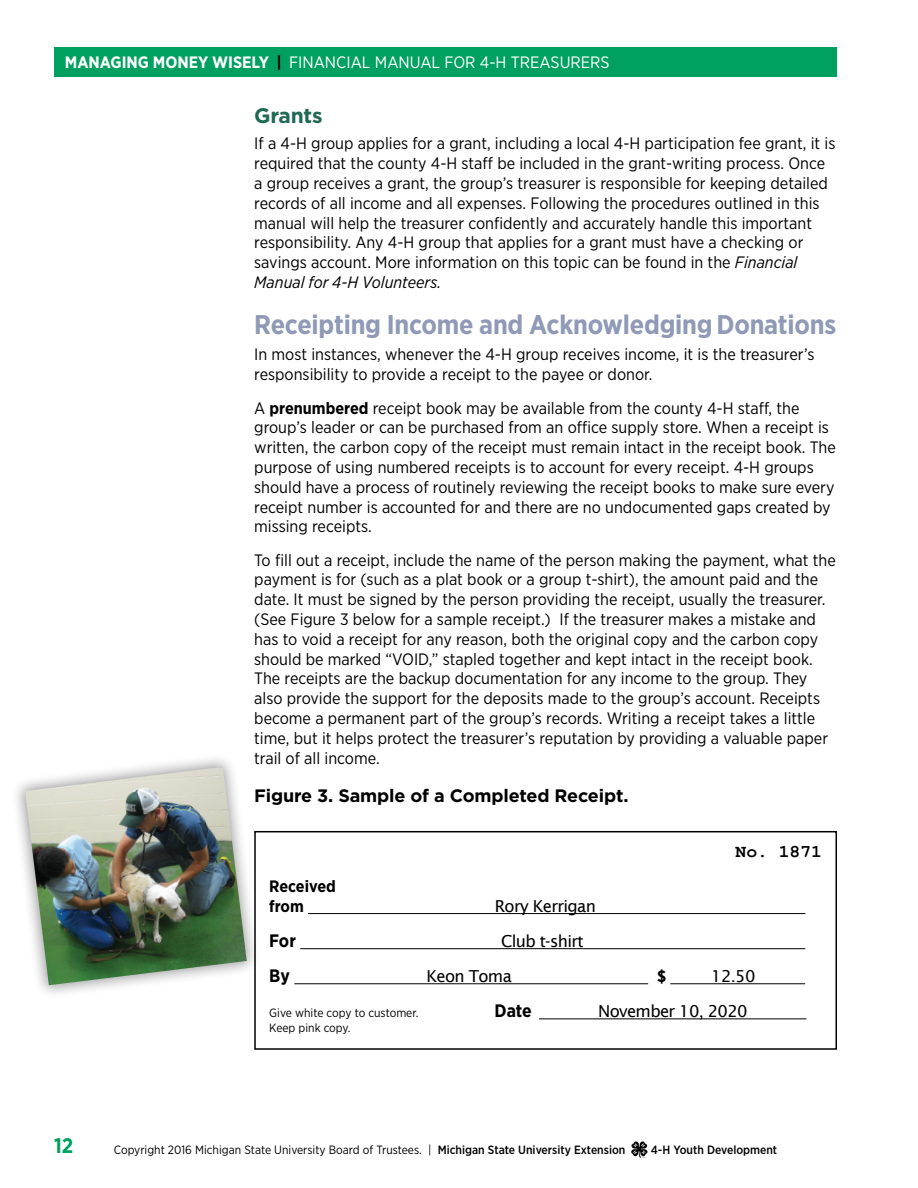
<style>
.page{position:relative;width:918px;height:1188px;background:#fff}
.page>*{position:absolute;margin:0;border:0;box-sizing:border-box;transform-origin:0 0}
.t1{font:700 27px "Gotham Narrow";letter-spacing:-.01em;color:#909ab7}
.t2{font:700 21px "Gotham";letter-spacing:-.01em;color:#1f6955}
.t3{font:700 21px "Gotham Narrow";color:#00a160}
.Figure_Caption{font:700 18px "Gotham";letter-spacing:-.01em;color:#000}
.Body{font:700 18px "Gotham Narrow";letter-spacing:-.005em;color:#000}
.t4{font:700 18px "Courier New";color:#000}
.Body-2{font:16.5px/19.8px "Gotham Narrow";color:#000}
.t5{font:16.5px "Gotham Narrow";color:#fff}
.Body-3{font:16.5px "Lucida Sans";letter-spacing:-.04em;color:#000}
.Body-4{font:700 16.5px/19.8px "Gotham Narrow";color:#000}
.Body-5{font:12px "Gotham Narrow";color:#000}
.t6{font:500 12px "Gotham Narrow";color:#000}
.s1{font-weight:700}
.s2{font-weight:700;color:#000}
.s3{font-style:italic}
.s4{font-weight:500}
</style>
<div class="page">
<img style="left:632px;top:1141px;width:16px;height:16px">
<div style="left:54px;top:47px;width:783px;height:30px;background:#00a160"></div>
<div style="left:11px;top:753px;width:250px;height:246px;background:#000;opacity:.4"></div>
<img style="left:25px;top:767px;width:222px;height:218px">
<hr style="left:308px;top:913px;width:497px;height:1px;background:#000">
<hr style="left:300px;top:948px;width:201px;height:1px;background:#000">
<hr style="left:501px;top:948px;width:83px;height:1px;background:#000">
<hr style="left:584px;top:948px;width:221px;height:1px;background:#000">
<hr style="left:294px;top:983px;width:354px;height:1px;background:#000">
<hr style="left:670px;top:983px;width:135px;height:1px;background:#000">
<hr style="left:539px;top:1018px;width:267px;height:1px;background:#000">
<div style="left:254px;top:831px;width:583px;height:219px;border:2px solid #000"></div>
<p class="t5" style="left:65px;top:52px;width:546px"><span class="s1">MANAGING MONEY WISELY</span> <span class="s2">|</span> FINANCIAL MANUAL FOR 4-H TREASURERS</p>
<h4 class="t2" style="left:254px;top:101px;width:70px">Grants</h4>
<p class="Body-2" style="left:254px;top:133px;width:583px">If a 4-H group applies for a grant, including a local 4-H participation fee grant, it is required that the county 4-H staff be included in the grant-writing process. Once a group receives a grant, the group’s treasurer is responsible for keeping detailed records of all income and all expenses. Following the procedures outlined in this manual will help the treasurer confidently and accurately handle this important responsibility. Any 4-H group that applies for a grant must have a checking or savings account. More information on this topic can be found in the <span class="s3">Financial Manual for 4-H Volunteers.</span></p>
<h3 class="t1" style="left:254px;top:307px;width:584px">Receipting Income and Acknowledging Donations</h3>
<p class="Body-2" style="left:254px;top:344px;width:562px">In most instances, whenever the 4-H group receives income, it is the treasurer’s responsibility to provide a receipt to the payee or donor.</p>
<p class="Body-2" style="left:254px;top:398px;width:583px">A <span class="s1">prenumbered</span> receipt book may be available from the county 4-H staff, the group’s leader or can be purchased from an office supply store. When a receipt is written, the carbon copy of the receipt must remain intact in the receipt book. The purpose of using numbered receipts is to account for every receipt. 4-H groups should have a process of routinely reviewing the receipt books to make sure every receipt number is accounted for and there are no undocumented gaps created by missing receipts.</p>
<p class="Body-2" style="left:254px;top:550px;width:583px">To fill out a receipt, include the name of the person making the payment, what the payment is for (such as a plat book or a group t-shirt), the amount paid and the date. It must be signed by the person providing the receipt, usually the treasurer. (See Figure 3 below for a sample receipt.) If the treasurer makes a mistake and has to void a receipt for any reason, both the original copy and the carbon copy should be marked “VOID,” stapled together and kept intact in the receipt book.<br>The receipts are the backup documentation for any income to the group. They also provide the support for the deposits made to the group’s account. Receipts become a permanent part of the group’s records. Writing a receipt takes a little time, but it helps protect the treasurer’s reputation by providing a valuable paper trail of all income.</p>
<p class="Figure_Caption" style="left:254px;top:784px;width:376px">Figure 3. Sample of a Completed Receipt.</p>
<p class="Body-4" style="left:269px;top:876px;width:68px">Received from</p>
<p class="Body-3" style="left:495px;top:897px;width:103px">Rory Kerrigan</p>
<p class="t4" style="left:736px;top:841px;width:88px">No. 1871</p>
<p class="Body" style="left:269px;top:929px;width:28px">For</p>
<p class="Body-3" style="left:501px;top:932px;width:84px">Club t-shirt</p>
<p class="Body" style="left:269px;top:964px;width:22px">By</p>
<p class="Body-3" style="left:426px;top:967px;width:87px">Keon Toma</p>
<p class="Body-4" style="left:657px;top:966px;width:11px">$</p>
<p class="Body-3" style="left:711px;top:967px;width:46px">12.50</p>
<p class="Body-5" style="left:269px;top:1006px;width:151px">Give white copy to customer.</p>
<p class="Body" style="left:495px;top:999px;width:39px">Date</p>
<p class="Body-3" style="left:598px;top:1002px;width:151px">November 10, 2020</p>
<p class="Body-5" style="left:269px;top:1020px;width:83px">Keep pink copy.</p>
<p class="t3" style="left:54px;top:1132px;width:21px">12</p>
<p class="Body-5" style="left:114px;top:1143px;width:513px">Copyright 2016 Michigan State University Board of Trustees. | <span class="s4">Michigan State University Extension</span></p>
<p class="t6" style="left:651px;top:1143px;width:128px">4-H Youth Development</p>
</div>
